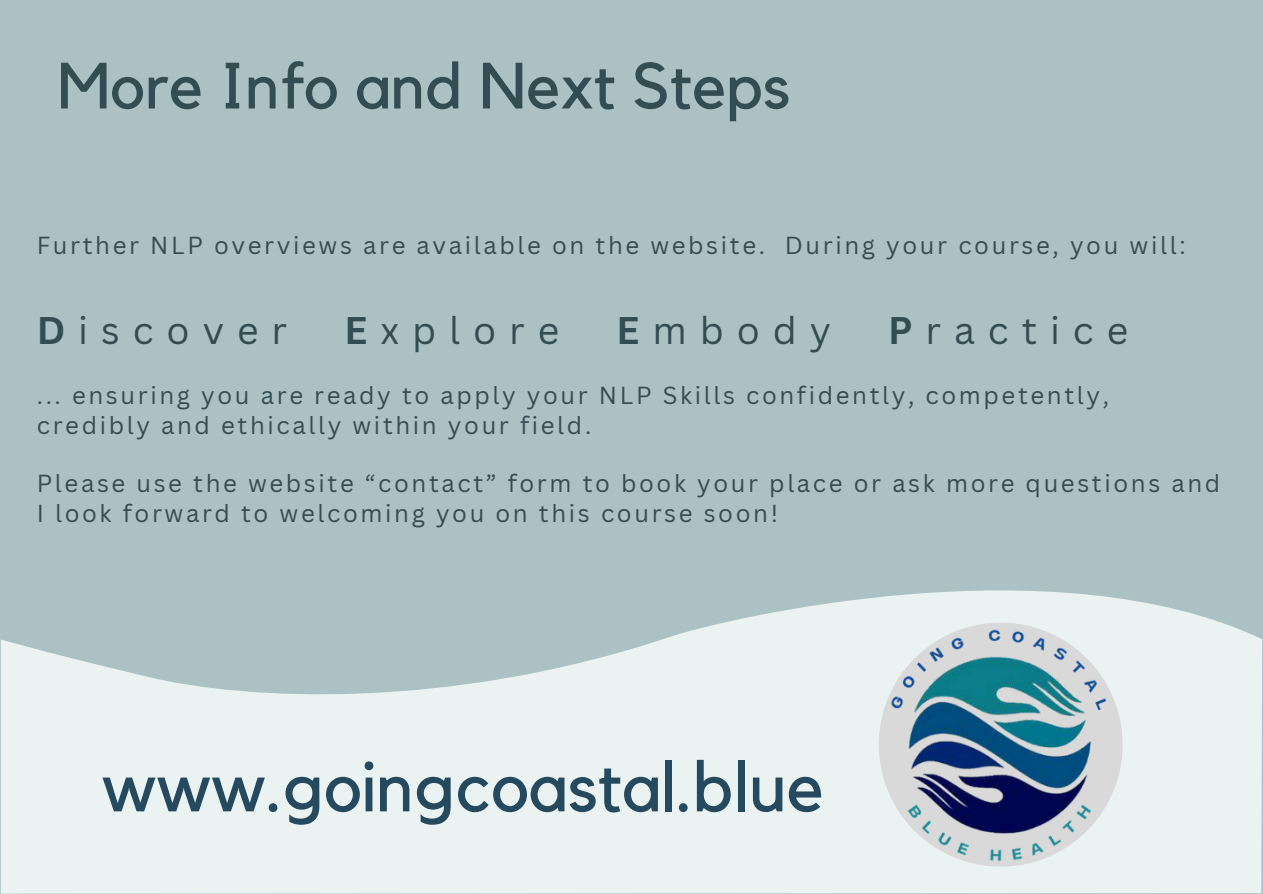
<style>
.page{position:relative;width:1263px;height:894px;background:#fff}
.page>*{position:absolute;margin:0;border:0;box-sizing:border-box;transform-origin:0 0}
.t1{font:70.5px "Kollektif";color:#25495e}
.t2{font:64.5px "Kollektif";color:#344d53}
.t3{font:37.5px "Canva Sans";letter-spacing:.345em;color:#344d53}
.t4{font:24px/29.2px "Canva Sans";letter-spacing:.11em;color:#344d53}
.s1{font-weight:700}
</style>
<div class="page">
<div style="left:0;top:0;width:1263px;height:893px;background:#abc1c3"></div>
<svg style="left:1px;top:607px;width:1261px;height:286px;fill:#eaf3f1"></svg>
<img style="left:802px;top:590px;width:397px;height:303px">
<h2 class="t2" style="left:57px;top:48px;width:735px">More Info and Next Steps</h2>
<p class="t4" style="left:37px;top:230px;width:1150px">Further NLP overviews are available on the website. During your course, you will:</p>
<h3 class="t3" style="left:37px;top:308px;width:252px"><span class="s1">D</span>iscover</h3>
<h3 class="t3" style="left:344px;top:308px;width:216px"><span class="s1">E</span>xplore</h3>
<h3 class="t3" style="left:616px;top:308px;width:216px"><span class="s1">E</span>mbody</h3>
<h3 class="t3" style="left:888px;top:308px;width:242px"><span class="s1">P</span>ractice</h3>
<p class="t4" style="left:37px;top:381px;width:1074px">... ensuring you are ready to apply your NLP Skills confidently, competently, credibly and ethically within your field.</p>
<p class="t4" style="left:37px;top:469px;width:1185px">Please use the website “contact” form to book your place or ask more questions and<br>I look forward to welcoming you on this course soon!</p>
<h1 class="t1" style="left:102px;top:745px;width:724px">www.goingcoastal.blue</h1>
</div>
